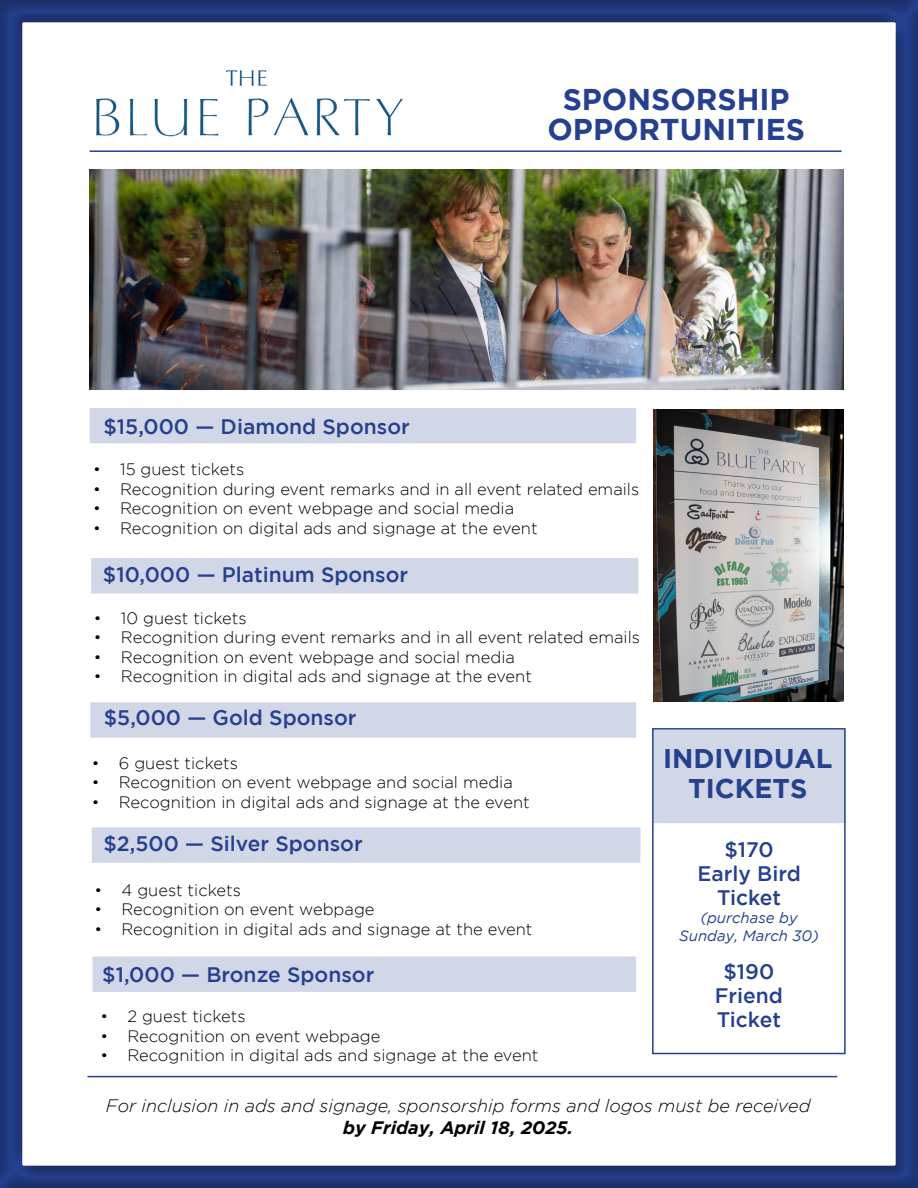
<style>
.page{position:relative;width:918px;height:1188px;background:#fff}
.page>*{position:absolute;margin:0;border:0;box-sizing:border-box;transform-origin:0 0}
.t1{font:700 30px/30px "Gotham";color:#25408f;text-align:center}
.t2{font:700 27px/30px "Gotham";color:#25408f;text-align:center}
.t3{font:500 21px/24px "Gotham";color:#25408f;text-align:center}
.t4{font:italic 300 18px "Gotham";color:#000}
.t5{font:italic 700 18px "Gotham";color:#000}
.t6{font:300 16.5px "Gotham";color:#000}
.t7{font:italic 15px/18px "Gotham";color:#25408f;text-align:center}
</style>
<div class="page">
<div style="left:0;top:0;width:918px;height:1188px;background:#000;opacity:.27"></div>
<img style="left:75px;top:63px;width:345px;height:88px">
<div style="left:90px;top:408px;width:546px;height:35px;background:#d1d7e7"></div>
<div style="left:91px;top:558px;width:547px;height:36px;background:#d1d7e7"></div>
<div style="left:90px;top:702px;width:546px;height:36px;background:#d1d7e7"></div>
<div style="left:92px;top:956px;width:544px;height:36px;background:#d1d7e7"></div>
<div style="left:92px;top:827px;width:548px;height:36px;background:#d1d7e7"></div>
<div style="left:652px;top:730px;width:194px;height:93px;background:#d1d7e7"></div>
<hr style="left:87px;top:1076px;width:750px;height:1px;background:#25408f">
<div style="left:652px;top:728px;width:194px;height:326px;border:2px solid #25408f"></div>
<hr style="left:90px;top:150px;width:752px;height:2px;background:#25408f">
<img style="left:90px;top:169px;width:753px;height:221px">
<img style="left:653px;top:410px;width:190px;height:292px">
<h1 class="t1" style="left:547px;top:84px;width:259px">SPONSORSHIP<br>OPPORTUNITIES</h1>
<p class="t3" style="left:103px;top:414px;width:308px">$15,000 — Diamond Sponsor</p>
<p class="t6" style="left:93px;top:461px;width:153px">• 15 guest tickets</p>
<p class="t6" style="left:93px;top:480px;width:548px">• Recognition during event remarks and in all event related emails</p>
<p class="t6" style="left:93px;top:500px;width:423px">• Recognition on event webpage and social media</p>
<p class="t6" style="left:93px;top:519px;width:446px">• Recognition on digital ads and signage at the event</p>
<p class="t3" style="left:103px;top:562px;width:307px">$10,000 — Platinum Sponsor</p>
<p class="t6" style="left:94px;top:609px;width:154px">• 10 guest tickets</p>
<p class="t6" style="left:94px;top:629px;width:548px">• Recognition during event remarks and in all event related emails</p>
<p class="t6" style="left:94px;top:648px;width:423px">• Recognition on event webpage and social media</p>
<p class="t6" style="left:94px;top:668px;width:439px">• Recognition in digital ads and signage at the event</p>
<p class="t3" style="left:104px;top:706px;width:254px">$5,000 — Gold Sponsor</p>
<p class="t6" style="left:92px;top:754px;width:148px">• 6 guest tickets</p>
<p class="t6" style="left:92px;top:773px;width:423px">• Recognition on event webpage and social media</p>
<p class="t6" style="left:92px;top:793px;width:439px">• Recognition in digital ads and signage at the event</p>
<p class="t3" style="left:104px;top:831px;width:261px">$2,500 — Silver Sponsor</p>
<p class="t6" style="left:94px;top:881px;width:148px">• 4 guest tickets</p>
<p class="t6" style="left:94px;top:900px;width:282px">• Recognition on event webpage</p>
<p class="t6" style="left:94px;top:920px;width:439px">• Recognition in digital ads and signage at the event</p>
<p class="t3" style="left:102px;top:962px;width:274px">$1,000 — Bronze Sponsor</p>
<p class="t6" style="left:100px;top:1007px;width:147px">• 2 guest tickets</p>
<p class="t6" style="left:100px;top:1027px;width:282px">• Recognition on event webpage</p>
<p class="t6" style="left:100px;top:1046px;width:439px">• Recognition in digital ads and signage at the event</p>
<h2 class="t2" style="left:663px;top:743px;width:171px">INDIVIDUAL<br>TICKETS</h2>
<p class="t3" style="left:697px;top:837px;width:105px">$170<br>Early Bird<br>Ticket</p>
<p class="t7" style="left:679px;top:908px;width:141px">(purchase by<br>Sunday, March 30)</p>
<p class="t3" style="left:715px;top:960px;width:70px">$190<br>Friend<br>Ticket</p>
<p class="t4" style="left:106px;top:1096px;width:706px">For inclusion in ads and signage, sponsorship forms and logos must be received</p>
<p class="t5" style="left:343px;top:1118px;width:232px">by Friday, April 18, 2025.</p>
</div>
